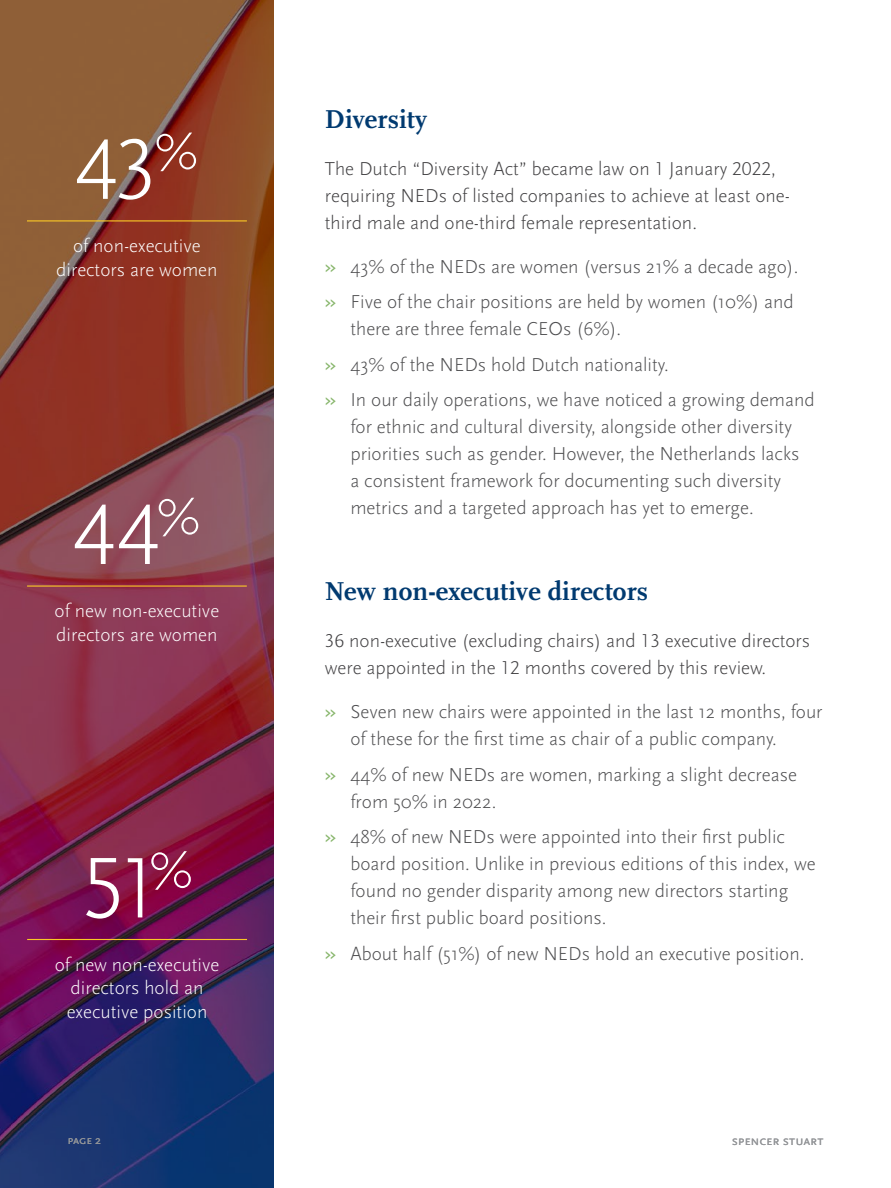
<style>
.page{position:relative;width:891px;height:1188px;background:#fff}
.page>*{position:absolute;margin:0;border:0;box-sizing:border-box;transform-origin:0 0}
.t1{font:300 90px "Scala Sans Pro";color:#fff}
.t2{font:700 27px "Scala Pro";letter-spacing:.005em;color:#003a70}
.t3{font:300 19.5px/27px "Scala Sans Pro";color:#4d4d4f}
.t4{font:300 19.5px/27px "Scala Sans Pro";color:#414042}
.t5{font:300 19.5px/23.4px "Scala Sans Pro";color:#fff;text-align:center}
.t6{font:13.5px "Scala Sans Pro";letter-spacing:-.015em;color:#939598}
.t7{font:12px "Scala Sans Pro";color:#939598}
.s1{font-weight:400;font-size:21px;color:#86b56a}
</style>
<div class="page">
<img style="left:0;top:0;width:274px;height:1188px">
<hr style="left:27px;top:939px;width:220px;height:1px;background:#fac826">
<hr style="left:27px;top:220px;width:220px;height:1px;background:#fac826">
<hr style="left:27px;top:585px;width:220px;height:2px;background:#fac826">
<h1 class="t1" style="left:76px;top:118px;width:124px">43<sup>%</sup></h1>
<p class="t5" style="left:56px;top:234px;width:163px">of non-executive directors are women</p>
<h1 class="t1" style="left:73px;top:484px;width:128px">44<sup>%</sup></h1>
<p class="t5" style="left:55px;top:599px;width:166px;text-align:left">of new non-executive directors are women</p>
<h1 class="t1" style="left:81px;top:837px;width:113px">51<sup>%</sup></h1>
<p class="t5" style="left:55px;top:953px;width:166px">of new non-executive directors hold an executive position</p>
<h2 class="t2" style="left:325px;top:103px;width:104px">Diversity</h2>
<p class="t4" style="left:325px;top:155px;width:467px">The Dutch “Diversity Act” became law on 1 January 2022, requiring NEDs of listed companies to achieve at least one&shy;third male and one-third female representation.</p>
<p class="t3" style="left:325px;top:249px;width:475px;line-height:35.5px"><span class="s1">»</span> 43% of the NEDs are women (versus 21% a decade ago). <span class="s1">»</span> Five of the chair positions are held by women (10%) and</p>
<p class="t3" style="left:325px;top:311px;width:491px;line-height:35.5px;text-indent:26px">there are three female CEOs (6%).<br><span class="s1">»</span> 43% of the NEDs hold Dutch nationality.<br><span class="s1">»</span> In our daily operations, we have noticed a growing demand</p>
<p class="t3" style="left:350px;top:413px;width:451px">for ethnic and cultural diversity, alongside other diversity priorities such as gender. However, the Netherlands lacks a consistent framework for documenting such diversity metrics and a targeted approach has yet to emerge.</p>
<h2 class="t2" style="left:325px;top:575px;width:325px">New non-executive directors</h2>
<p class="t4" style="left:325px;top:627px;width:487px">36 non-executive (excluding chairs) and 13 executive directors were appointed in the 12 months covered by this review.</p>
<p class="t3" style="left:350px;top:698px;width:474px;text-indent:-26px"><span class="s1">»</span> Seven new chairs were appointed in the last 12 months, four of these for the first time as chair of a public company.</p>
<p class="t3" style="left:350px;top:761px;width:448px;text-indent:-26px"><span class="s1">»</span> 44% of new NEDs are women, marking a slight decrease from 50% in 2022.</p>
<p class="t3" style="left:350px;top:823px;width:467px;text-indent:-26px"><span class="s1">»</span> 48% of new NEDs were appointed into their first public board position. Unlike in previous editions of this index, we found no gender disparity among new directors starting their first public board positions.</p>
<p class="t3" style="left:325px;top:940px;width:481px"><span class="s1">»</span> About half (51%) of new NEDs hold an executive position.</p>
<p class="t7" style="left:68px;top:1133px;width:35px">page 2</p>
<p class="t6" style="left:732px;top:1133px;width:93px">Spencer Stuart</p>
</div>
